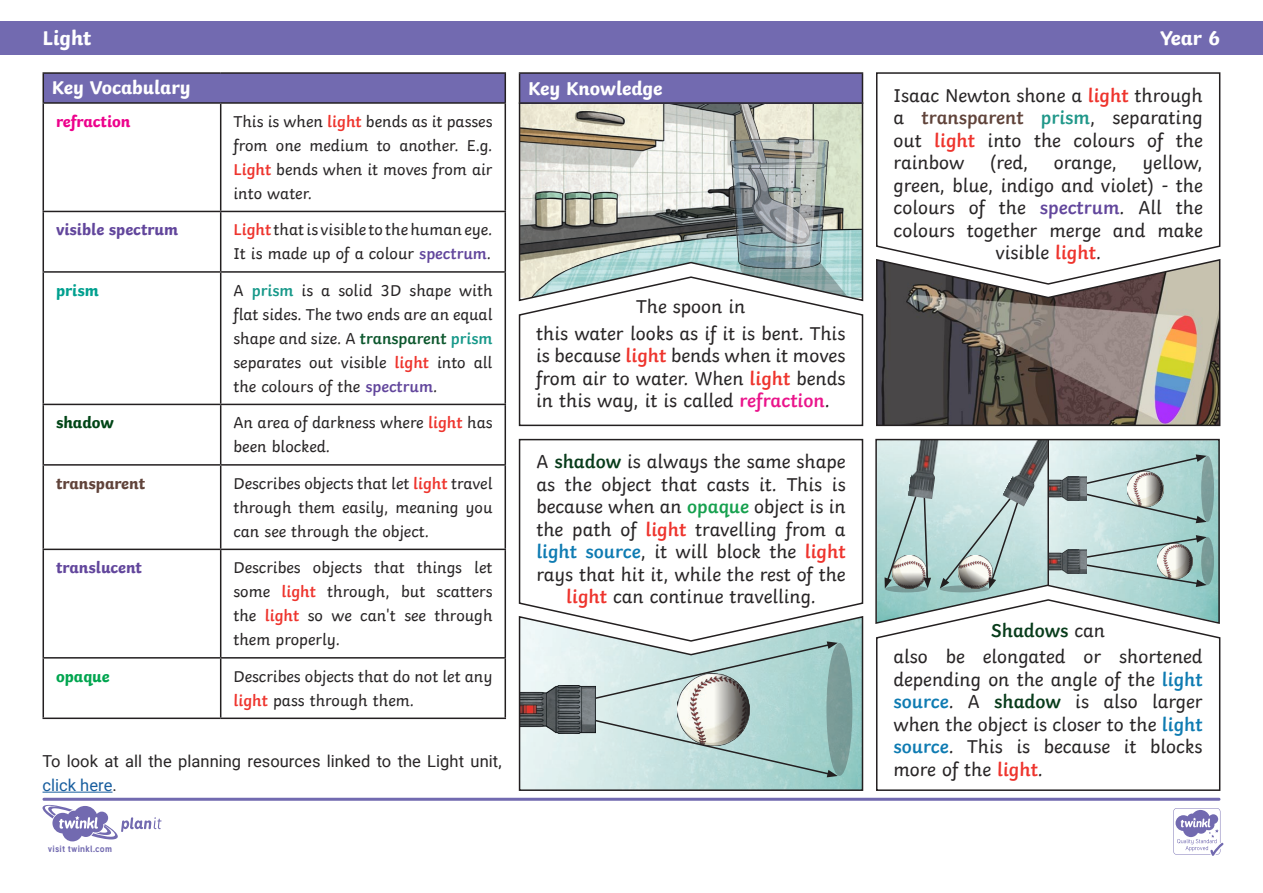
<style>
.page{position:relative;width:1263px;height:893px;background:#fff}
.page>*{position:absolute;margin:0;border:0;box-sizing:border-box;transform-origin:0 0}
.KS2_Body_Copy{font:700 21px "Twinkl";color:#fff}
.Key_Vocab_Header{font:700 19.65px "Twinkl";color:#fff}
.Key_Vocab_Header-2{font:19.5px/22.5px "Twinkl";color:#282526;text-align:justify}
.Key_Vocab_Header-3{font:700 19.5px "Twinkl";color:#fff}
.Key_Vocab_Header-4{font:600 19.5px "Twinkl";color:#083c1b}
.Body_Copy{font:16.5px/24px "Twinkl";color:#282526;text-align:justify}
.Indent{font:16.5px/24px "Roboto";color:#282526}
.Body_Copy-2{font:700 16.5px "Twinkl";color:#62469c}
.Body_Copy-3{font:700 16.5px "Twinkl";color:#60433a}
.Body_Copy-4{font:700 16.5px "Twinkl";color:#ed028c}
.Body_Copy-5{font:700 16.5px "Twinkl";color:#004516}
.Body_Copy-6{font:700 16.5px "Twinkl";color:#00a54f}
.Body_Copy-7{font:700 16.5px "Twinkl";color:#00a08f}
.t1{font:700 9px "Tuffy";letter-spacing:.02em;color:#726ab0}
.s1{font-weight:600;color:#ee342d}
.s2{font-weight:600;color:#62469c}
.s3{font-weight:600;color:#169889}
.s4{font-weight:600;color:#0c572d}
.s5{color:#175d9e}
.s6{font-weight:600;color:#60433a}
.s7{font-weight:600;color:#1f9789}
.s8{font-weight:600;color:#ea148b}
.s9{font-weight:600;color:#083c1b}
.s10{font-weight:600;color:#16a04e}
.s11{font-weight:600;color:#0e7bb2}
.s12{font-weight:400;color:#282526}
</style>
<div class="page">
<div style="left:43px;top:73px;width:462px;height:30px;background:#726ab0"></div>
<hr style="left:43px;top:102px;width:178px;height:2px;background:#231f20">
<hr style="left:43px;top:104px;width:1px;height:107px;background:#231f20">
<hr style="left:221px;top:102px;width:285px;height:2px;background:#231f20">
<hr style="left:220px;top:104px;width:1px;height:107px;background:#231f20">
<hr style="left:504px;top:104px;width:2px;height:107px;background:#231f20">
<hr style="left:43px;top:211px;width:178px;height:1px;background:#231f20">
<hr style="left:43px;top:212px;width:1px;height:59px;background:#231f20">
<hr style="left:221px;top:211px;width:285px;height:1px;background:#231f20">
<hr style="left:220px;top:212px;width:1px;height:59px;background:#231f20">
<hr style="left:504px;top:212px;width:2px;height:59px;background:#231f20">
<hr style="left:43px;top:271px;width:178px;height:2px;background:#231f20">
<hr style="left:43px;top:273px;width:1px;height:131px;background:#231f20">
<hr style="left:221px;top:271px;width:285px;height:2px;background:#231f20">
<hr style="left:220px;top:273px;width:1px;height:131px;background:#231f20">
<hr style="left:504px;top:273px;width:2px;height:131px;background:#231f20">
<hr style="left:43px;top:404px;width:178px;height:1px;background:#231f20">
<hr style="left:43px;top:405px;width:1px;height:59px;background:#231f20">
<hr style="left:221px;top:404px;width:285px;height:1px;background:#231f20">
<hr style="left:220px;top:405px;width:1px;height:59px;background:#231f20">
<hr style="left:504px;top:405px;width:2px;height:59px;background:#231f20">
<hr style="left:43px;top:464px;width:178px;height:2px;background:#231f20">
<hr style="left:43px;top:466px;width:1px;height:83px;background:#231f20">
<hr style="left:221px;top:464px;width:285px;height:2px;background:#231f20">
<hr style="left:220px;top:466px;width:1px;height:83px;background:#231f20">
<hr style="left:504px;top:466px;width:2px;height:83px;background:#231f20">
<hr style="left:43px;top:549px;width:178px;height:1px;background:#231f20">
<hr style="left:43px;top:550px;width:1px;height:107px;background:#231f20">
<hr style="left:221px;top:549px;width:285px;height:1px;background:#231f20">
<hr style="left:220px;top:550px;width:1px;height:107px;background:#231f20">
<hr style="left:504px;top:550px;width:2px;height:107px;background:#231f20">
<hr style="left:43px;top:657px;width:178px;height:2px;background:#231f20">
<hr style="left:43px;top:659px;width:1px;height:58px;background:#231f20">
<hr style="left:221px;top:657px;width:285px;height:2px;background:#231f20">
<hr style="left:220px;top:659px;width:1px;height:58px;background:#231f20">
<hr style="left:504px;top:659px;width:2px;height:58px;background:#231f20">
<hr style="left:43px;top:717px;width:178px;height:2px;background:#231f20">
<hr style="left:221px;top:717px;width:285px;height:2px;background:#231f20">
<hr style="left:43px;top:72px;width:178px;height:2px;background:#231f20">
<svg style="left:43px;top:74px;width:1px;height:28px"></svg>
<hr style="left:221px;top:72px;width:285px;height:2px;background:#231f20">
<hr style="left:504px;top:74px;width:2px;height:28px;background:#231f20">
<div style="left:0;top:21px;width:1263px;height:34px;background:#726ab0"></div>
<hr style="left:43px;top:792px;width:69px;height:1px;background:#175d9e">
<svg style="left:518px;top:302px;width:346px;height:125px"></svg>
<svg style="left:518px;top:102px;width:346px;height:200px"></svg>
<div style="left:519px;top:73px;width:343px;height:30px;background:#726ab0"></div>
<hr style="left:519px;top:72px;width:344px;height:2px;background:#231f20">
<svg style="left:519px;top:74px;width:1px;height:28px"></svg>
<svg style="left:862px;top:74px;width:1px;height:28px"></svg>
<hr style="left:519px;top:102px;width:344px;height:2px;background:#231f20">
<svg style="left:876px;top:72px;width:345px;height:186px"></svg>
<svg style="left:876px;top:258px;width:345px;height:169px;background:#837a75"></svg>
<svg style="left:518px;top:438px;width:346px;height:177px"></svg>
<svg style="left:518px;top:615px;width:346px;height:176px;background:#b9cecc"></svg>
<svg style="left:876px;top:625px;width:345px;height:166px"></svg>
<svg style="left:875px;top:438px;width:345px;height:187px;background:#b4cbc9"></svg>
<hr style="left:1047px;top:440px;width:2px;height:145px;background:#231f20">
<svg style="left:42px;top:798px;width:1181px;height:58px"></svg>
<p class="KS2_Body_Copy" style="left:43px;top:21px;width:50px">Light</p>
<p class="KS2_Body_Copy" style="left:1160px;top:21px;width:62px">Year 6</p>
<p class="Key_Vocab_Header-3" style="left:52px;top:72px;width:140px">Key Vocabulary</p>
<p class="Body_Copy-4" style="left:56px;top:107px;width:76px">refraction</p>
<p class="Body_Copy" style="left:233px;top:108px;width:261px">This is when <span class="s1">light</span> bends as it passes from one medium to another. E.g.<br><span class="s1">Light</span> bends when it moves from air into water.</p>
<p class="Body_Copy-2" style="left:56px;top:216px;width:123px">visible spectrum</p>
<p class="Body_Copy" style="left:233px;top:216px;width:261px"><span class="s1">Light</span> that is visible to the human eye.<br>It is made up of a colour <span class="s2">spectrum</span>.</p>
<p class="Body_Copy-7" style="left:56px;top:276px;width:44px">prism</p>
<p class="Body_Copy" style="left:233px;top:277px;width:261px">A <span class="s3">prism</span> is a solid 3D shape with flat sides. The two ends are an equal shape and size. A <span class="s4">transparent</span> <span class="s3">prism </span>separates out visible <span class="s1">light</span> into all the colours of the <span class="s2">spectrum</span>.</p>
<p class="Body_Copy-5" style="left:56px;top:409px;width:59px">shadow</p>
<p class="Body_Copy" style="left:233px;top:409px;width:261px">An area of darkness where <span class="s1">light</span> has been blocked.</p>
<p class="Body_Copy-3" style="left:56px;top:469px;width:91px">transparent</p>
<p class="Body_Copy" style="left:233px;top:470px;width:261px">Describes objects that let <span class="s1">light</span> travel through them easily, meaning you can see through the object.</p>
<p class="Body_Copy-2" style="left:56px;top:554px;width:88px">translucent</p>
<p class="Body_Copy" style="left:233px;top:554px;width:261px">Describes objects that things let some <span class="s1">light</span> through, but scatters the <span class="s1">light</span> so we can't see through them properly.</p>
<p class="Body_Copy-6" style="left:56px;top:662px;width:55px">opaque</p>
<p class="Body_Copy" style="left:233px;top:662px;width:261px">Describes objects that do not let any <span class="s1">light</span> pass through them.</p>
<p class="Indent" style="left:43px;top:748px;width:461px">To look at all the planning resources linked to the Light unit, <span class="s5">click here</span>.</p>
<p class="t1" style="left:48px;top:842px;width:66px">visit twinkl.com</p>
<p class="Key_Vocab_Header" style="left:528px;top:72px;width:136px">Key Knowledge</p>
<p class="Key_Vocab_Header-2" style="left:894px;top:82px;width:311px">Isaac Newton shone a <span class="s1">light</span> through a <span class="s6">transparent</span> <span class="s7">prism</span>, separating out <span class="s1">light</span> into the colours of the rainbow</p>
<p class="Key_Vocab_Header-2" style="left:990px;top:150px;width:40px">(red,</p>
<p class="Key_Vocab_Header-2" style="left:1054px;top:150px;width:65px">orange,</p>
<p class="Key_Vocab_Header-2" style="left:1142px;top:150px;width:62px">yellow,</p>
<p class="Key_Vocab_Header-2" style="left:894px;top:172px;width:311px">green, blue, indigo and violet) - the</p>
<p class="Key_Vocab_Header-2" style="left:894px;top:195px;width:311px">colours of the <span class="s2">spectrum</span>. All the</p>
<p class="Key_Vocab_Header-2" style="left:894px;top:217px;width:311px">colours together merge and make</p>
<p class="Key_Vocab_Header-2" style="left:995px;top:240px;width:107px">visible <span class="s1">light</span>.</p>
<p class="Key_Vocab_Header-2" style="left:636px;top:293px;width:110px">The spoon in</p>
<p class="Key_Vocab_Header-2" style="left:536px;top:320px;width:311px">this water looks as if it is bent. This is because <span class="s1">light</span> bends when it moves from air to water. When <span class="s1">light</span> bends in this way, it is called <span class="s8">refraction</span>.</p>
<p class="Key_Vocab_Header-2" style="left:536px;top:449px;width:311px;text-align:center">A <span class="s9">shadow</span> is always the same shape as the object that casts it. This is because when an <span class="s10">opaque</span> object is in the path of <span class="s1">light</span> travelling from a <span class="s11">light source</span>, it will block the <span class="s1">light </span>rays that hit it, while the rest of the <span class="s1">light</span> can continue travelling.</p>
<p class="Key_Vocab_Header-4" style="left:991px;top:615px;width:115px">Shadows <span class="s12">can</span></p>
<p class="Key_Vocab_Header-2" style="left:893px;top:644px;width:311px">also be elongated or shortened depending on the angle of the <span class="s11">light source</span>. A <span class="s9">shadow</span> is also larger when the object is closer to the <span class="s11">light source</span>. This is because it blocks more of the <span class="s1">light</span>.</p>
</div>
